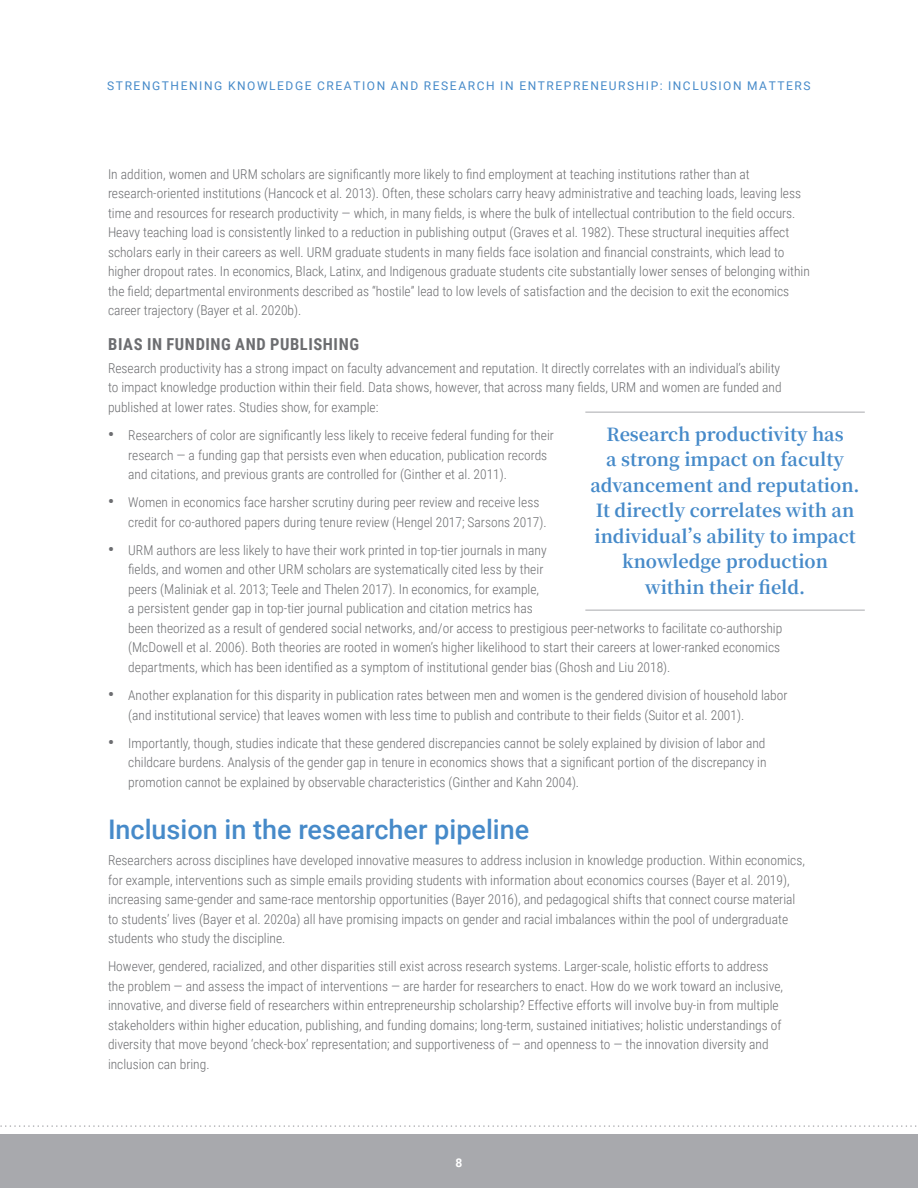
<style>
.page{position:relative;width:918px;height:1188px;background:#fff}
.page>*{position:absolute;margin:0;border:0;box-sizing:border-box;transform-origin:0 0}
.t1{font:500 27px "Roboto";color:#468ac9}
.t2{font:700 18px/25.5px "Noto Serif TC";color:#468ac9;text-align:center}
.t3{font:700 16.5px "Roboto Condensed";letter-spacing:.035em;color:#6c6d70}
.t4{font:300 13.5px/19.5px "Roboto Condensed";color:#6c6d70}
.t5{font:12px "Roboto";letter-spacing:.13em;color:#468ac9}
.t6{font:700 12px "Roboto";color:#fff}
.s1{font-weight:700;font-size:16.5px}
</style>
<div class="page">
<div style="left:0;top:1134px;width:918px;height:54px;background:#a8a9ad"></div>
<svg style="left:0;top:1125px;width:917px;height:2px"></svg>
<hr style="left:585px;top:412px;width:280px;height:1px;background:#a8a9ad">
<hr style="left:585px;top:610px;width:280px;height:1px;background:#a8a9ad">
<p class="t5" style="left:107px;top:78px;width:705px">STRENGTHENING KNOWLEDGE CREATION AND RESEARCH IN ENTREPRENEURSHIP: INCLUSION MATTERS</p>
<p class="t4" style="left:108px;top:164px;width:703px">In addition, women and URM scholars are significantly more likely to find employment at teaching institutions rather than at research-oriented institutions (Hancock et al. 2013). Often, these scholars carry heavy administrative and teaching loads, leaving less time and resources for research productivity — which, in many fields, is where the bulk of intellectual contribution to the field occurs.<br>Heavy teaching load is consistently linked to a reduction in publishing output (Graves et al. 1982). These structural inequities affect scholars early in their careers as well. URM graduate students in many fields face isolation and financial constraints, which lead to higher dropout rates. In economics, Black, Latinx, and Indigenous graduate students cite substantially lower senses of belonging within the field; departmental environments described as “hostile” lead to low levels of satisfaction and the decision to exit the economics career trajectory (Bayer et al. 2020b).</p>
<p class="t3" style="left:108px;top:333px;width:252px">BIAS IN FUNDING AND PUBLISHING</p>
<p class="t4" style="left:108px;top:358px;width:675px;text-align:justify">Research productivity has a strong impact on faculty advancement and reputation. It directly correlates with an individual’s ability to impact knowledge production within their field. Data shows, however, that across many fields, URM and women are funded and published at lower rates. Studies show, for example:</p>
<p class="t4" style="left:128px;top:425px;width:427px;text-indent:-20px"><span class="s1">•</span> Researchers of color are significantly less likely to receive federal funding for their research — a funding gap that persists even when education, publication records and citations, and previous grants are controlled for (Ginther et al. 2011).</p>
<p class="t4" style="left:128px;top:492px;width:420px;text-indent:-20px"><span class="s1">•</span> Women in economics face harsher scrutiny during peer review and receive less credit for co-authored papers during tenure review (Hengel 2017; Sarsons 2017).</p>
<p class="t4" style="left:128px;top:540px;width:656px;text-indent:-20px"><span class="s1">•</span> URM authors are less likely to have their work printed in top-tier journals in many<br>fields, and women and other URM scholars are systematically cited less by their<br>peers (Maliniak et al. 2013; Teele and Thelen 2017). In economics, for example,<br>a persistent gender gap in top-tier journal publication and citation metrics has<br>been theorized as a result of gendered social networks, and/or access to prestigious peer-networks to facilitate co-authorship (McDowell et al. 2006). Both theories are rooted in women’s higher likelihood to start their careers at lower-ranked economics departments, which has been identified as a symptom of institutional gender bias (Ghosh and Liu 2018).</p>
<p class="t4" style="left:128px;top:685px;width:661px;text-indent:-20px"><span class="s1">•</span> Another explanation for this disparity in publication rates between men and women is the gendered division of household labor (and institutional service) that leaves women with less time to publish and contribute to their fields (Suitor et al. 2001).</p>
<p class="t4" style="left:128px;top:733px;width:640px;text-align:justify;text-indent:-20px"><span class="s1">•</span> Importantly, though, studies indicate that these gendered discrepancies cannot be solely explained by division of labor and childcare burdens. Analysis of the gender gap in tenure in economics shows that a significant portion of the discrepancy in promotion cannot be explained by observable characteristics (Ginther and Kahn 2004).</p>
<h1 class="t1" style="left:108px;top:810px;width:423px">Inclusion in the researcher pipeline</h1>
<p class="t4" style="left:108px;top:850px;width:698px">Researchers across disciplines have developed innovative measures to address inclusion in knowledge production. Within economics, for example, interventions such as simple emails providing students with information about economics courses (Bayer et al. 2019), increasing same-gender and same-race mentorship opportunities (Bayer 2016), and pedagogical shifts that connect course material to students’ lives (Bayer et al. 2020a) all have promising impacts on gender and racial imbalances within the pool of undergraduate students who study the discipline.</p>
<p class="t4" style="left:108px;top:956px;width:677px">However, gendered, racialized, and other disparities still exist across research systems. Larger-scale, holistic efforts to address the problem — and assess the impact of interventions — are harder for researchers to enact. How do we work toward an inclusive, innovative, and diverse field of researchers within entrepreneurship scholarship? Effective efforts will involve buy-in from multiple stakeholders within higher education, publishing, and funding domains; long-term, sustained initiatives; holistic understandings of diversity that move beyond ‘check-box’ representation; and supportiveness of — and openness to — the innovation diversity and inclusion can bring.</p>
<h2 class="t2" style="left:590px;top:422px;width:271px">Research productivity has<br>a strong impact on faculty advancement and reputation.<br>It directly correlates with an individual’s ability to impact knowledge production within their field.</h2>
<p class="t6" style="left:456px;top:1155px;width:8px">8</p>
</div>
